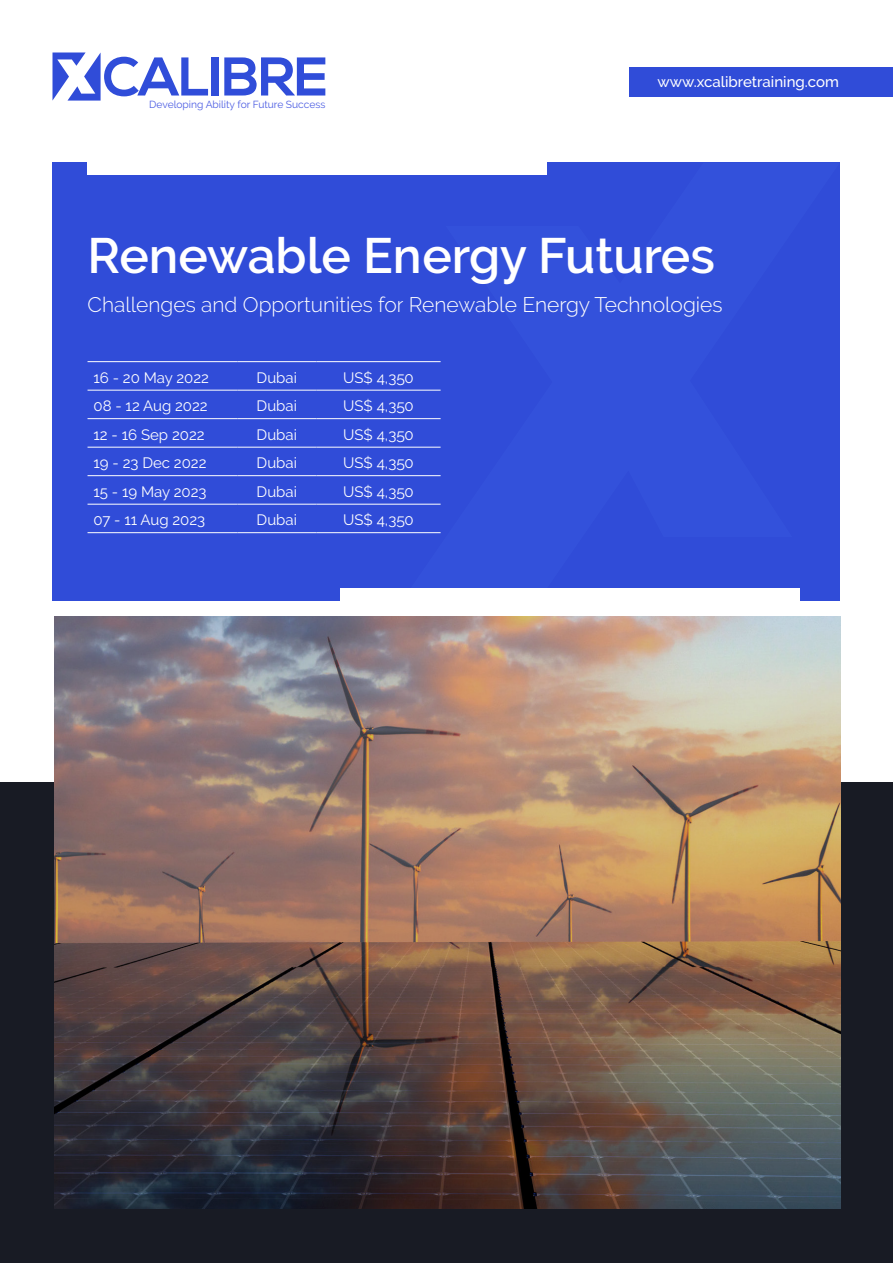
<style>
.page{position:relative;width:893px;height:1263px;background:#fff}
.page>*{position:absolute;margin:0;border:0;box-sizing:border-box;transform-origin:0 0}
.t1{font:600 49.5px "Raleway";color:#fff}
.t2{font:300 21px "Raleway";color:#fff}
.t3{font:15px "Raleway";color:#fff}
.t4{font:500 15px "Raleway";color:#fff}
.t5{font:10.2px "Raleway";color:#4d5ee3}
</style>
<div class="page">
<div style="left:0;top:783px;width:893px;height:480px;background:#181b24"></div>
<img style="left:54px;top:617px;width:786px;height:592px">
<div style="left:629px;top:68px;width:264px;height:29px;background:#304cd8"></div>
<div style="left:53px;top:162px;width:787px;height:438px;background:#304cd8"></div>
<hr style="left:88px;top:532px;width:149px;height:1px;background:#fff">
<hr style="left:237px;top:532px;width:79px;height:1px;background:#fff">
<hr style="left:316px;top:532px;width:125px;height:1px;background:#fff">
<hr style="left:88px;top:361px;width:149px;height:1px;background:#fff">
<hr style="left:88px;top:418px;width:149px;height:1px;background:#fff">
<hr style="left:88px;top:475px;width:149px;height:1px;background:#fff">
<hr style="left:237px;top:361px;width:79px;height:1px;background:#fff">
<hr style="left:237px;top:418px;width:79px;height:1px;background:#fff">
<hr style="left:237px;top:475px;width:79px;height:1px;background:#fff">
<hr style="left:316px;top:361px;width:125px;height:1px;background:#fff">
<hr style="left:316px;top:418px;width:125px;height:1px;background:#fff">
<hr style="left:316px;top:475px;width:125px;height:1px;background:#fff">
<hr style="left:88px;top:390px;width:149px;height:1px;background:#fff">
<hr style="left:88px;top:447px;width:149px;height:1px;background:#fff">
<hr style="left:88px;top:504px;width:149px;height:1px;background:#fff">
<hr style="left:237px;top:390px;width:79px;height:1px;background:#fff">
<hr style="left:237px;top:447px;width:79px;height:1px;background:#fff">
<hr style="left:237px;top:504px;width:79px;height:1px;background:#fff">
<hr style="left:316px;top:390px;width:125px;height:1px;background:#fff">
<hr style="left:316px;top:447px;width:125px;height:1px;background:#fff">
<hr style="left:316px;top:504px;width:125px;height:1px;background:#fff">
<svg style="left:52px;top:52px;width:156px;height:49px"></svg>
<div style="left:211px;top:57px;width:7px;height:39px;background:#304dd9"></div>
<svg style="left:224px;top:57px;width:101px;height:39px"></svg>
<div style="left:88px;top:162px;width:459px;height:12px;background:#fff"></div>
<div style="left:340px;top:588px;width:459px;height:12px;background:#fff"></div>
<p class="t5" style="left:149px;top:99px;width:178px">Developing Ability for Future Success</p>
<p class="t4" style="left:657px;top:73px;width:183px">www.xcalibretraining.com</p>
<p class="t1" style="left:88px;top:227px;width:629px">Renewable Energy Futures</p>
<p class="t2" style="left:88px;top:293px;width:637px">Challenges and Opportunities for Renewable Energy Technologies</p>
<p class="t3" style="left:94px;top:369px;width:117px">16 - 20 May 2022</p>
<p class="t3" style="left:257px;top:369px;width:42px">Dubai</p>
<p class="t3" style="left:343px;top:369px;width:72px">US$ 4,350</p>
<p class="t3" style="left:94px;top:397px;width:116px">08 - 12 Aug 2022</p>
<p class="t3" style="left:257px;top:397px;width:42px">Dubai</p>
<p class="t3" style="left:343px;top:397px;width:72px">US$ 4,350</p>
<p class="t3" style="left:94px;top:426px;width:113px">12 - 16 Sep 2022</p>
<p class="t3" style="left:257px;top:426px;width:42px">Dubai</p>
<p class="t3" style="left:343px;top:426px;width:72px">US$ 4,350</p>
<p class="t3" style="left:94px;top:454px;width:115px">19 - 23 Dec 2022</p>
<p class="t3" style="left:257px;top:454px;width:42px">Dubai</p>
<p class="t3" style="left:343px;top:454px;width:72px">US$ 4,350</p>
<p class="t3" style="left:94px;top:483px;width:115px">15 - 19 May 2023</p>
<p class="t3" style="left:257px;top:483px;width:42px">Dubai</p>
<p class="t3" style="left:343px;top:483px;width:72px">US$ 4,350</p>
<p class="t3" style="left:94px;top:511px;width:113px">07 - 11 Aug 2023</p>
<p class="t3" style="left:257px;top:511px;width:42px">Dubai</p>
<p class="t3" style="left:343px;top:511px;width:72px">US$ 4,350</p>
</div>
